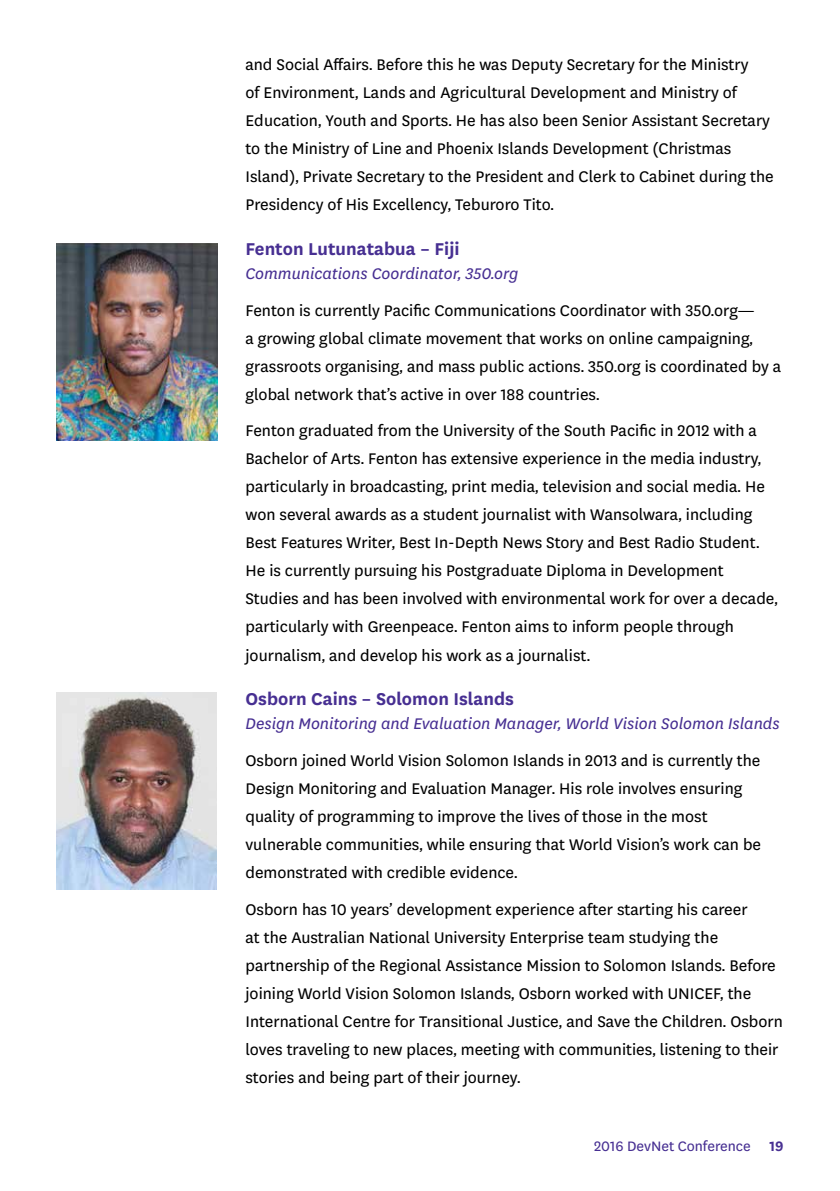
<style>
.page{position:relative;width:840px;height:1191px;background:#fff}
.page>*{position:absolute;margin:0;border:0;box-sizing:border-box;transform-origin:0 0}
.t1{font:700 20px "Victoria Sans";color:#472f92}
.t2{font:18px/28px "Victoria Sans";color:#000}
.t3{font:italic 18px "Victoria Sans";color:#472f92}
.t4{font:16px "Victoria Sans";color:#472f92}
.s1{font-weight:700}
</style>
<div class="page">
<img style="left:57px;top:243px;width:160px;height:197px">
<img style="left:57px;top:692px;width:160px;height:198px">
<p class="t2" style="left:245px;top:50px;width:529px">and Social Affairs. Before this he was Deputy Secretary for the Ministry<br>of Environment, Lands and Agricultural Development and Ministry of Education, Youth and Sports. He has also been Senior Assistant Secretary to the Ministry of Line and Phoenix Islands Development (Christmas Island), Private Secretary to the President and Clerk to Cabinet during the Presidency of His Excellency, Teburoro Tito.</p>
<p class="t1" style="left:245px;top:235px;width:215px">Fenton Lutunatabua – Fiji</p>
<p class="t3" style="left:245px;top:262px;width:274px">Communications Coordinator, 350.org</p>
<p class="t2" style="left:245px;top:295px;width:537px">Fenton is currently Pacific Communications Coordinator with 350.org—<br>a growing global climate movement that works on online campaigning, grassroots organising, and mass public actions. 350.org is coordinated by a global network that’s active in over 188 countries.</p>
<p class="t2" style="left:245px;top:416px;width:533px">Fenton graduated from the University of the South Pacific in 2012 with a Bachelor of Arts. Fenton has extensive experience in the media industry, particularly in broadcasting, print media, television and social media. He won several awards as a student journalist with Wansolwara, including Best Features Writer, Best In-Depth News Story and Best Radio Student.<br>He is currently pursuing his Postgraduate Diploma in Development Studies and has been involved with environmental work for over a decade, particularly with Greenpeace. Fenton aims to inform people through journalism, and develop his work as a journalist.</p>
<p class="t1" style="left:245px;top:685px;width:270px">Osborn Cains – Solomon Islands</p>
<p class="t3" style="left:245px;top:712px;width:535px">Design Monitoring and Evaluation Manager, World Vision Solomon Islands</p>
<p class="t2" style="left:245px;top:745px;width:517px">Osborn joined World Vision Solomon Islands in 2013 and is currently the Design Monitoring and Evaluation Manager. His role involves ensuring quality of programming to improve the lives of those in the most vulnerable communities, while ensuring that World Vision’s work can be demonstrated with credible evidence.</p>
<p class="t2" style="left:245px;top:894px;width:538px">Osborn has 10 years’ development experience after starting his career<br>at the Australian National University Enterprise team studying the partnership of the Regional Assistance Mission to Solomon Islands. Before joining World Vision Solomon Islands, Osborn worked with UNICEF, the International Centre for Transitional Justice, and Save the Children. Osborn loves traveling to new places, meeting with communities, listening to their stories and being part of their journey.</p>
<p class="t4" style="left:593px;top:1135px;width:191px">2016 DevNet Conference <span class="s1">19</span></p>
</div>
